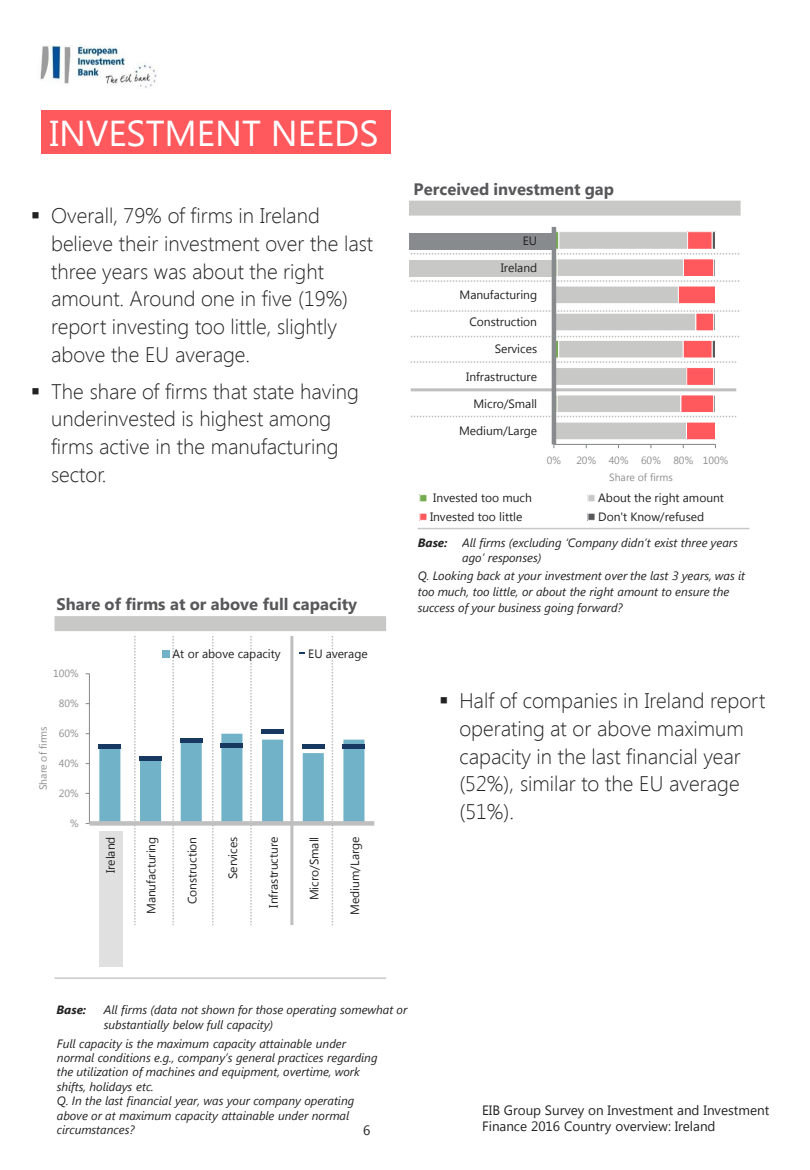
<style>
.page{position:relative;width:810px;height:1170px;background:#fff}
.page>*{position:absolute;margin:0;border:0;box-sizing:border-box;transform-origin:0 0}
.t1{font:36px "Segoe UI";color:#fff}
.t2{font:300 21.15px "Segoe UI";color:#222223}
.t3{font:300 21px/27.8px "Segoe UI";color:#222223}
.t4{font:700 16.65px "Segoe UI";color:#58585b}
.t5{font:700 16.5px "Segoe UI";color:#58585b}
.t6{font:13.5px/15.3px "Segoe UI";color:#222223}
.t7{font:italic 12px/14.4px "Segoe UI";letter-spacing:-.005em;color:#222223}
.t8{font:12px "Segoe UI";color:#222223}
.t9{font:italic 700 12px "Segoe UI";letter-spacing:-.005em;color:#222223}
.t10{font:10.5px "Segoe UI";letter-spacing:-.005em;color:#8f8f92}
</style>
<div class="page">
<img style="left:40px;top:46px;width:117px;height:42px">
<div style="left:99px;top:832px;width:24px;height:135px;background:#dfe0df"></div>
<div style="left:54px;top:616px;width:332px;height:15px;background:#c8c9c7"></div>
<hr style="left:54px;top:977px;width:332px;height:2px;background:#c8c9c7">
<div style="left:41px;top:111px;width:350px;height:43px;background:#ff585d"></div>
<div style="left:409px;top:201px;width:332px;height:15px;background:#c8c9c7"></div>
<hr style="left:418px;top:528px;width:331px;height:1px;background:#c8c9c7">
<div style="left:410px;top:233px;width:143px;height:17px;background:#888b8d"></div>
<hr style="left:411px;top:388px;width:325px;height:3px;background:#bfbfbf">
<div style="left:554px;top:232px;width:5px;height:17px;background:#78a35c"></div>
<div style="left:554px;top:231px;width:5px;height:18px;border:1px solid #fff"></div>
<div style="left:554px;top:340px;width:5px;height:18px;background:#78a35c"></div>
<div style="left:554px;top:340px;width:5px;height:18px;border:1px solid #fff"></div>
<div style="left:559px;top:232px;width:129px;height:17px;background:#c8c9c7"></div>
<div style="left:559px;top:231px;width:129px;height:18px;border:1px solid #fff"></div>
<div style="left:559px;top:340px;width:124px;height:18px;background:#c8c9c7"></div>
<div style="left:559px;top:340px;width:124px;height:18px;border:1px solid #fff"></div>
<div style="left:688px;top:232px;width:24px;height:17px;background:#ff585d"></div>
<div style="left:687px;top:231px;width:25px;height:18px;border:1px solid #fff"></div>
<div style="left:683px;top:340px;width:29px;height:18px;background:#ff585d"></div>
<div style="left:683px;top:340px;width:29px;height:18px;border:1px solid #fff"></div>
<div style="left:712px;top:231px;width:4px;height:18px;border:1px solid #fff"></div>
<svg style="left:411px;top:253px;width:329px;height:51px"></svg>
<svg style="left:411px;top:310px;width:329px;height:27px"></svg>
<div style="left:712px;top:340px;width:4px;height:18px;border:1px solid #fff"></div>
<svg style="left:411px;top:361px;width:325px;height:25px"></svg>
<svg style="left:411px;top:395px;width:325px;height:53px"></svg>
<hr style="left:552px;top:227px;width:4px;height:218px;background:#888b8d">
<div style="left:420px;top:495px;width:7px;height:7px;background:#74aa50"></div>
<div style="left:420px;top:494px;width:7px;height:8px;border:1px solid #fff"></div>
<div style="left:588px;top:495px;width:7px;height:7px;background:#c8c9c7"></div>
<div style="left:588px;top:494px;width:7px;height:8px;border:1px solid #fff"></div>
<div style="left:420px;top:513px;width:7px;height:7px;background:#ff585d"></div>
<div style="left:420px;top:513px;width:7px;height:8px;border:1px solid #fff"></div>
<div style="left:588px;top:513px;width:7px;height:7px;background:#58585b"></div>
<div style="left:588px;top:513px;width:7px;height:8px;border:1px solid #fff"></div>
<hr style="left:89px;top:674px;width:1px;height:150px;background:#8f8f92">
<div style="left:90px;top:821px;width:284px;height:5px;background:#bfbfbf"></div>
<hr style="left:343px;top:745px;width:22px;height:4px;background:#173861">
<svg style="left:99px;top:636px;width:265px;height:289px"></svg>
<p class="t1" style="left:50px;top:107px;width:331px">INVESTMENT NEEDS</p>
<p class="t3" style="left:51px;top:200px;width:324px;text-indent:-20px">▪ Overall, 79% of firms in Ireland believe their investment over the last three years was about the right amount. Around one in five (19%) report investing too little, slightly above the EU average.</p>
<p class="t3" style="left:51px;top:376px;width:309px;text-indent:-20px">▪ The share of firms that state having underinvested is highest among firms active in the manufacturing sector.</p>
<p class="t4" style="left:57px;top:592px;width:302px">Share of firms at or above full capacity</p>
<p class="t10" style="left:53px;top:666px;width:27px">100%</p>
<p class="t10" style="left:36px;top:790px;width:65px;rotate:-90deg">Share of firms</p>
<p class="t10" style="left:59px;top:696px;width:21px">80%</p>
<p class="t10" style="left:59px;top:726px;width:21px">60%</p>
<p class="t10" style="left:59px;top:756px;width:21px">40%</p>
<p class="t10" style="left:59px;top:786px;width:21px">20%</p>
<p class="t10" style="left:70px;top:816px;width:10px">%</p>
<p class="t8" style="left:173px;top:645px;width:110px">At or above capacity</p>
<p class="t8" style="left:308px;top:645px;width:61px">EU average</p>
<p class="t8" style="left:102px;top:873px;width:38px;rotate:-90deg">Ireland</p>
<p class="t8" style="left:143px;top:914px;width:79px;rotate:-90deg">Manufacturing</p>
<p class="t8" style="left:183px;top:904px;width:69px;rotate:-90deg">Construction</p>
<p class="t8" style="left:224px;top:879px;width:44px;rotate:-90deg">Services</p>
<p class="t8" style="left:265px;top:908px;width:72px;rotate:-90deg">Infrastructure</p>
<p class="t8" style="left:306px;top:900px;width:65px;rotate:-90deg">Micro/Small</p>
<p class="t8" style="left:346px;top:915px;width:80px;rotate:-90deg">Medium/Large</p>
<p class="t5" style="left:414px;top:177px;width:202px">Perceived investment gap</p>
<p class="t8" style="left:523px;top:232px;width:16px">EU</p>
<p class="t8" style="left:501px;top:259px;width:38px">Ireland</p>
<p class="t8" style="left:460px;top:286px;width:79px">Manufacturing</p>
<p class="t8" style="left:469px;top:313px;width:69px">Construction</p>
<p class="t8" style="left:495px;top:340px;width:44px">Services</p>
<p class="t8" style="left:466px;top:368px;width:72px">Infrastructure</p>
<p class="t8" style="left:473px;top:395px;width:65px">Micro/Small</p>
<p class="t8" style="left:459px;top:422px;width:80px">Medium/Large</p>
<p class="t10" style="left:547px;top:452px;width:16px">0%</p>
<p class="t10" style="left:576px;top:452px;width:21px">20%</p>
<p class="t10" style="left:609px;top:452px;width:21px">40%</p>
<p class="t10" style="left:641px;top:452px;width:21px">60%</p>
<p class="t10" style="left:673px;top:452px;width:21px">80%</p>
<p class="t10" style="left:703px;top:452px;width:27px">100%</p>
<p class="t10" style="left:609px;top:469px;width:65px">Share of firms</p>
<p class="t8" style="left:433px;top:490px;width:100px">Invested too much</p>
<p class="t8" style="left:598px;top:490px;width:127px">About the right amount</p>
<p class="t8" style="left:430px;top:508px;width:94px">Invested too little</p>
<p class="t8" style="left:598px;top:508px;width:107px">Don't Know/refused</p>
<p class="t9" style="left:418px;top:535px;width:31px">Base:</p>
<p class="t7" style="left:462px;top:535px;width:277px">All firms (excluding ‘Company didn’t exist three years ago’ responses)</p>
<p class="t7" style="left:418px;top:567px;width:329px;line-height:15.9px">Q. Looking back at your investment over the last 3 years, was it too much, too little, or about the right amount to ensure the success of your business going forward?</p>
<p class="t3" style="left:439px;top:685px;width:328px;text-align:center">▪ Half of companies in Ireland report operating at or above maximum capacity in the last financial year (52%), similar to the EU average</p>
<p class="t2" style="left:459px;top:796px;width:56px">(51%).</p>
<p class="t9" style="left:57px;top:1001px;width:31px">Base:</p>
<p class="t7" style="left:104px;top:1002px;width:305px">All firms (data not shown for those operating somewhat or substantially below full capacity)</p>
<p class="t7" style="left:57px;top:1035px;width:322px">Full capacity is the maximum capacity attainable under normal conditions e.g., company’s general practices regarding the utilization of machines and equipment, overtime, work shifts, holidays etc.</p>
<p class="t7" style="left:57px;top:1093px;width:299px">Q. In the last financial year, was your company operating above or at maximum capacity attainable under normal circumstances?</p>
<p class="t6" style="left:363px;top:1122px;width:9px">6</p>
<p class="t6" style="left:482px;top:1102px;width:289px">EIB Group Survey on Investment and Investment<br>Finance 2016 Country overview: Ireland</p>
</div>
